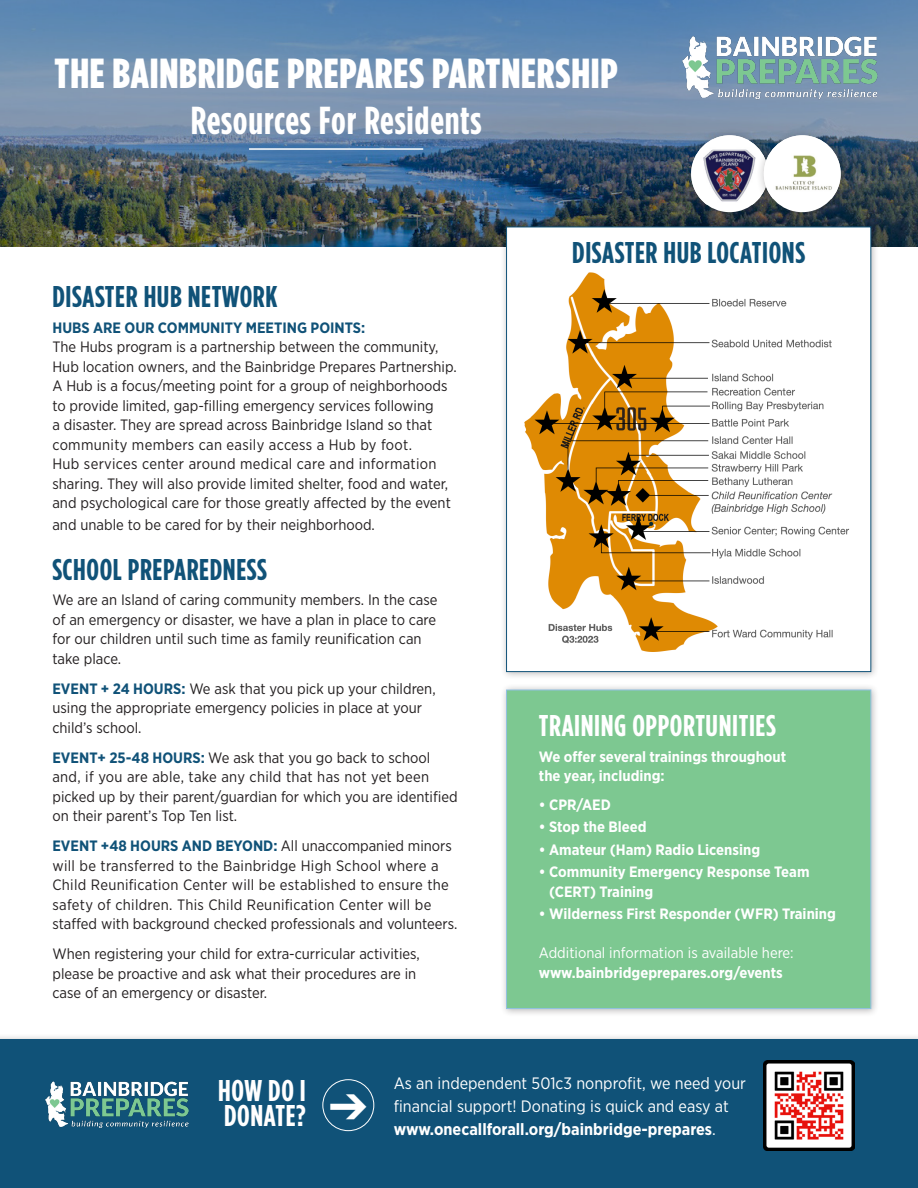
<style>
.page{position:relative;width:918px;height:1188px;background:#fff}
.page>*{position:absolute;margin:0;border:0;box-sizing:border-box;transform-origin:0 0}
.t1{font:900 42px "Gotham Condensed";letter-spacing:.02em;color:#fff}
.t2{font:700 39px "Gotham Condensed";letter-spacing:.02em;color:#fff}
.t3{font:700 30px "Gotham Condensed";letter-spacing:.02em;color:#105278}
.t4{font:700 30px/24.9px "Gotham Condensed";letter-spacing:.02em;color:#fff}
.t5{font:16.5px/22.8px "Gotham Narrow";color:#fff}
.t6{font:15px/19.5px "Gotham Narrow";color:#231f20}
.t7{font:15px/19.5px "Gotham Narrow";letter-spacing:.02em;color:#231f20}
.t8{font:700 15px/19.5px "Gotham Narrow";color:#fff}
.t9{font:15px "Gotham Narrow";color:#fff}
.t10{font:700 15px "Gotham Narrow";color:#105278}
.s1{font-weight:700;color:#105278}
.s2{font-weight:700}
</style>
<div class="page">
<div style="left:500px;top:684px;width:379px;height:333px;background:#231f20;opacity:.32"></div>
<div style="left:506px;top:690px;width:365px;height:319px;background:#7dc891;border:1px solid #91c1e1"></div>
<img style="left:0;top:0;width:918px;height:246px">
<div style="left:0;top:1033px;width:918px;height:155px;background:#231f20;opacity:.32"></div>
<div style="left:0;top:1039px;width:918px;height:149px;background:#105278"></div>
<hr style="left:249px;top:148px;width:174px;height:2px;background:#fff">
<div style="left:500px;top:221px;width:379px;height:459px;background:#231f20;opacity:.32"></div>
<div style="left:507px;top:227px;width:364px;height:445px;background:#fff"></div>
<img style="left:524px;top:272px;width:326px;height:380px">
<div style="left:322px;top:1079px;width:52px;height:52px;border:1px solid #fff;border-radius:50%"></div>
<img style="left:682px;top:34px;width:196px;height:68px">
<div style="left:683px;top:128px;width:95px;height:95px;background:#231f20;opacity:.32"></div>
<div style="left:691px;top:135px;width:77px;height:77px;background:#fff;border-radius:50%"></div>
<img style="left:691px;top:135px;width:65px;height:70px">
<div style="left:756px;top:128px;width:95px;height:95px;background:#231f20;opacity:.32"></div>
<div style="left:764px;top:135px;width:77px;height:77px;background:#fff;border-radius:50%"></div>
<img style="left:764px;top:135px;width:77px;height:64px">
<img style="left:764px;top:1060px;width:90px;height:90px">
<img style="left:45px;top:1081px;width:144px;height:47px">
<p class="t1" style="left:55px;top:48px;width:565px">THE BAINBRIDGE PREPARES PARTNERSHIP</p>
<p class="t2" style="left:191px;top:98px;width:292px">Resources For Residents</p>
<p class="t3" style="left:52px;top:279px;width:227px">DISASTER HUB NETWORK</p>
<p class="t10" style="left:52px;top:318px;width:314px">HUBS ARE OUR COMMUNITY MEETING POINTS:</p>
<p class="t6" style="left:52px;top:337px;width:406px">The Hubs program is a partnership between the community,<br>Hub location owners, and the Bainbridge Prepares Partnership.</p>
<p class="t6" style="left:52px;top:376px;width:397px">A Hub is a focus/meeting point for a group of neighborhoods to provide limited, gap-filling emergency services following<br>a disaster. They are spread across Bainbridge Island so that community members can easily access a Hub by foot.</p>
<p class="t6" style="left:52px;top:454px;width:400px">Hub services center around medical care and information sharing. They will also provide limited shelter, food and water, and psychological care for those greatly affected by the event</p>
<p class="t6" style="left:52px;top:515px;width:324px">and unable to be cared for by their neighborhood.</p>
<p class="t3" style="left:52px;top:552px;width:216px">SCHOOL PREPAREDNESS</p>
<p class="t6" style="left:52px;top:590px;width:387px">We are an Island of caring community members. In the case of an emergency or disaster, we have a plan in place to care for our children until such time as family reunification can take place.</p>
<p class="t6" style="left:52px;top:678px;width:385px"><span class="s1">EVENT + 24 HOURS:</span> We ask that you pick up your children, using the appropriate emergency policies in place at your child’s school.</p>
<p class="t6" style="left:52px;top:747px;width:407px"><span class="s1">EVENT+ 25-48 HOURS:</span> We ask that you go back to school and, if you are able, take any child that has not yet been picked up by their parent/guardian for which you are identified on their parent’s Top Ten list.</p>
<p class="t7" style="left:52px;top:836px;width:407px"><span class="s1">EVENT +48 HOURS AND BEYOND:</span> All unaccompanied minors will be transferred to the Bainbridge High School where a Child Reunification Center will be established to ensure the safety of children. This Child Reunification Center will be staffed with background checked professionals and volunteers.</p>
<p class="t6" style="left:52px;top:944px;width:369px">When registering your child for extra-curricular activities, please be proactive and ask what their procedures are in case of an emergency or disaster.</p>
<p class="t3" style="left:572px;top:235px;width:234px">DISASTER HUB LOCATIONS</p>
<p class="t4" style="left:539px;top:713px;width:238px">TRAINING OPPORTUNITIES</p>
<p class="t8" style="left:539px;top:747px;width:249px">We offer several trainings throughout the year, including:</p>
<p class="t8" style="left:539px;top:795px;width:73px">• CPR/AED</p>
<p class="t8" style="left:539px;top:817px;width:109px">• Stop the Bleed</p>
<p class="t8" style="left:539px;top:840px;width:223px">• Amateur (Ham) Radio Licensing</p>
<p class="t8" style="left:549px;top:862px;width:262px;text-indent:-10px">• Community Emergency Response Team (CERT) Training</p>
<p class="t8" style="left:539px;top:904px;width:298px">• Wilderness First Responder (WFR) Training</p>
<p class="t9" style="left:539px;top:944px;width:256px">Additional information is available here:</p>
<p class="t8" style="left:539px;top:963px;width:245px">www.bainbridgeprepares.org/events</p>
<p class="t4" style="left:218px;top:1078px;width:89px">HOW DO I<br>DONATE?</p>
<p class="t5" style="left:394px;top:1071px;width:354px">As an independent 501c3 nonprofit, we need your financial support! Donating is quick and easy at <span class="s2">www.onecallforall.org/bainbridge-prepares</span>.</p>
</div>
